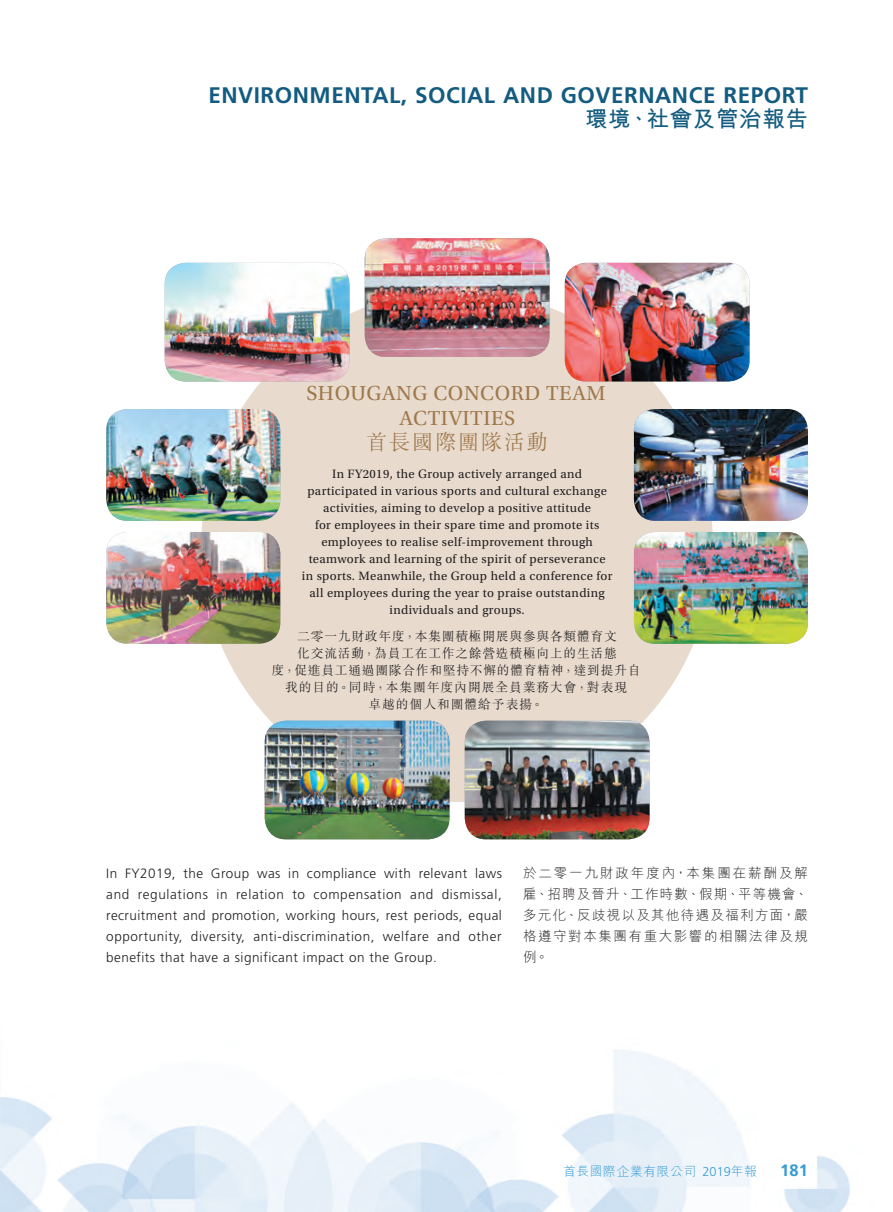
<style>
.page{position:relative;width:893px;height:1212px;background:#fff}
.page>*{position:absolute;margin:0;border:0;box-sizing:border-box;transform-origin:0 0}
.t1{font:700 22.5px "Frutiger LT Std";letter-spacing:.025em;color:#135c80}
.t2{font:700 22.5px "M Hei HK";letter-spacing:.03em;color:#135c80}
.t3{font:21.3px/25px "Utopia Std";letter-spacing:.025em;color:#9f784b;text-align:center}
.t4{font:700 16.5px "Frutiger LT Std";color:#349bd3}
.Body_Text{font:300 13.5px/21px "Frutiger LT Std";letter-spacing:.035em;color:#231f20;text-align:justify}
.C_Body_Text{font:300 13.5px/21px "M Hei HK";letter-spacing:.1em;color:#231f20;text-align:justify}
.t5{font:12.75px/17px "Utopia Std";letter-spacing:.025em;color:#231f20;text-align:center}
.t6{font:300 12.75px/17px "M Sung HK";letter-spacing:.06em;color:#231f20;text-align:center}
.t7{font:300 12.75px "M Hei HK";letter-spacing:.05em;color:#349bd3}
.s1{font-family:"M Sung HK";font-weight:300}
.s2{font-family:"Frutiger LT Std"}
</style>
<div class="page">
<img style="left:0;top:256px;width:850px;height:956px">
<div style="left:201px;top:290px;width:512px;height:512px;background:#e8dbce;border-radius:50%"></div>
<img style="left:106px;top:409px;width:174px;height:112px">
<img style="left:634px;top:409px;width:174px;height:112px">
<img style="left:106px;top:532px;width:174px;height:112px">
<img style="left:634px;top:532px;width:174px;height:112px">
<img style="left:265px;top:721px;width:184px;height:118px">
<img style="left:465px;top:721px;width:184px;height:118px">
<img style="left:365px;top:238px;width:184px;height:119px">
<img style="left:165px;top:263px;width:184px;height:118px">
<img style="left:565px;top:263px;width:184px;height:118px">
<h1 class="t1" style="left:208px;top:82px;width:601px">ENVIRONMENTAL, SOCIAL AND GOVERNANCE REPORT</h1>
<h1 class="t2" style="left:585px;top:103px;width:224px">環境、社會及管治報告</h1>
<p class="t3" style="left:307px;top:381px;width:301px">SHOUGANG CONCORD TEAM<br>ACTIVITIES<br><span class="s1">首長國際團隊活動</span></p>
<p class="t5" style="left:302px;top:465px;width:312px">In FY2019, the Group actively arranged and participated in various sports and cultural exchange activities, aiming to develop a positive attitude<br>for employees in their spare time and promote its employees to realise self-improvement through teamwork and learning of the spirit of perseverance in sports. Meanwhile, the Group held a conference for all employees during the year to praise outstanding individuals and groups.</p>
<p class="t6" style="left:271px;top:627px;width:370px">二零一九財政年度，本集團積極開展與參與各類體育文<br>化交流活動，為員工在工作之餘營造積極向上的生活態<br>度，促進員工通過團隊合作和堅持不懈的體育精神，達到提升自我的目的。同時，本集團年度內開展全員業務大會，對表現<br>卓越的個人和團體給予表揚。</p>
<p class="Body_Text" style="left:106px;top:863px;width:397px">In FY2019, the Group was in compliance with relevant laws and regulations in relation to compensation and dismissal, recruitment and promotion, working hours, rest periods, equal opportunity, diversity, anti-discrimination, welfare and other benefits that have a significant impact on the Group.</p>
<p class="C_Body_Text" style="left:523px;top:862px;width:286px">於二零一九財政年度內，本集團在薪酬及解雇、招聘及晉升、工作時數、假期、平等機會、多元化、反歧視以及其他待遇及福利方面，嚴格遵守對本集團有重大影響的相關法律及規例。</p>
<p class="t7" style="left:563px;top:1165px;width:195px">首長國際企業有限公司 <span class="s2">2019</span>年報</p>
<p class="t4" style="left:780px;top:1161px;width:29px">181</p>
</div>
